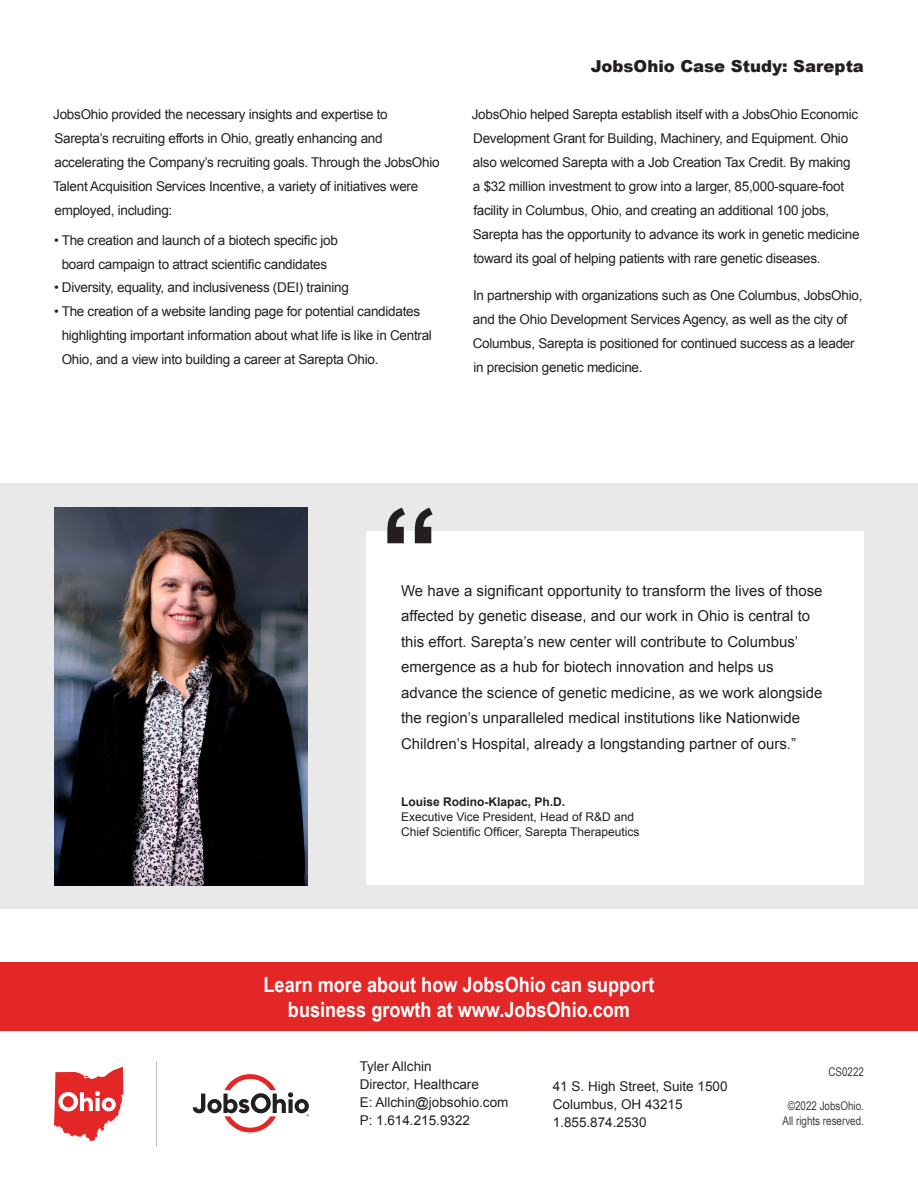
<style>
.page{position:relative;width:918px;height:1188px;background:#fff}
.page>*{position:absolute;margin:0;border:0;box-sizing:border-box;transform-origin:0 0}
.H1_-_Report_Title{font:700 120px "Arial";color:#231f20}
.t1{font:700 21px/25.2px "Arial Narrow";color:#fff;text-align:center;scale:1.05 1}
.H5_-_Paragraph_Title{font:900 16.5px "Arial";color:#231f20}
.t2{font:15px/25.5px "Arial";color:#231f20}
.t3{font:13.5px/24px "Arial";letter-spacing:-.02em;color:#231f20}
.t4{font:13.5px/18px "Arial";color:#231f20}
.t5{font:12px/15px "Arial";color:#231f20}
.t6{font:12px/15px "Arial Narrow";color:#3e3e3f;text-align:center}
.t7{font:700 12px "Arial";color:#231f20}
</style>
<div class="page">
<div style="left:0;top:963px;width:918px;height:68px;background:#e32626"></div>
<hr style="left:156px;top:1061px;width:1px;height:85px;background:#bcbdc0">
<div style="left:0;top:483px;width:918px;height:426px;background:#eae9e9"></div>
<div style="left:366px;top:532px;width:498px;height:353px;background:#fff"></div>
<svg style="left:193px;top:1074px;width:116px;height:58px"></svg>
<svg style="left:54px;top:1067px;width:69px;height:74px"></svg>
<img style="left:54px;top:507px;width:253px;height:378px">
<p class="H5_-_Paragraph_Title" style="left:591px;top:54px;width:275px">JobsOhio Case Study: Sarepta</p>
<p class="t3" style="left:53px;top:102px;width:388px">JobsOhio provided the necessary insights and expertise to Sarepta’s recruiting efforts in Ohio, greatly enhancing and accelerating the Company’s recruiting goals. Through the JobsOhio Talent Acquisition Services Incentive, a variety of initiatives were employed, including:</p>
<p class="t3" style="left:472px;top:102px;width:389px">JobsOhio helped Sarepta establish itself with a JobsOhio Economic Development Grant for Building, Machinery, and Equipment. Ohio also welcomed Sarepta with a Job Creation Tax Credit. By making a $32 million investment to grow into a larger, 85,000-square-foot facility in Columbus, Ohio, and creating an additional 100 jobs, Sarepta has the opportunity to advance its work in genetic medicine toward its goal of helping patients with rare genetic diseases.</p>
<p class="t3" style="left:473px;top:283px;width:391px">In partnership with organizations such as One Columbus, JobsOhio, and the Ohio Development Services Agency, as well as the city of Columbus, Sarepta is positioned for continued success as a leader in precision genetic medicine.</p>
<p class="t3" style="left:54px;top:228px;width:285px;text-align:center">• The creation and launch of a biotech specific job board campaign to attract scientific candidates</p>
<p class="t3" style="left:54px;top:276px;width:296px">• Diversity, equality, and inclusiveness (DEI) training</p>
<p class="t3" style="left:62px;top:299px;width:372px;text-indent:-8px">• The creation of a website landing page for potential candidates highlighting important information about what life is like in Central<br>Ohio, and a view into building a career at Sarepta Ohio.</p>
<p class="H1_-_Report_Title" style="left:380px;top:473px;width:62px">“</p>
<p class="t2" style="left:401px;top:578px;width:423px">We have a significant opportunity to transform the lives of those affected by genetic disease, and our work in Ohio is central to this effort. Sarepta’s new center will contribute to Columbus’ emergence as a hub for biotech innovation and helps us advance the science of genetic medicine, as we work alongside the region’s unparalleled medical institutions like Nationwide Children’s Hospital, already a longstanding partner of ours.”</p>
<p class="t7" style="left:401px;top:794px;width:166px">Louise Rodino-Klapac, Ph.D.</p>
<p class="t5" style="left:401px;top:810px;width:240px">Executive Vice President, Head of R&amp;D and<br>Chief Scientific Officer, Sarepta Therapeutics</p>
<p class="t1" style="left:264px;top:971px;width:374px">Learn more about how JobsOhio can support business growth at www.JobsOhio.com</p>
<p class="t4" style="left:360px;top:1057px;width:150px">Tyler Allchin<br>Director, Healthcare<br>E: Allchin@jobsohio.com<br>P: 1.614.215.9322</p>
<p class="t4" style="left:553px;top:1077px;width:176px">41 S. High Street, Suite 1500<br>Columbus, OH 43215<br>1.855.874.2530</p>
<p class="t6" style="left:828px;top:1064px;width:37px">CS0222</p>
<p class="t6" style="left:783px;top:1098px;width:83px">©2022 JobsOhio.<br>All rights reserved.</p>
</div>
